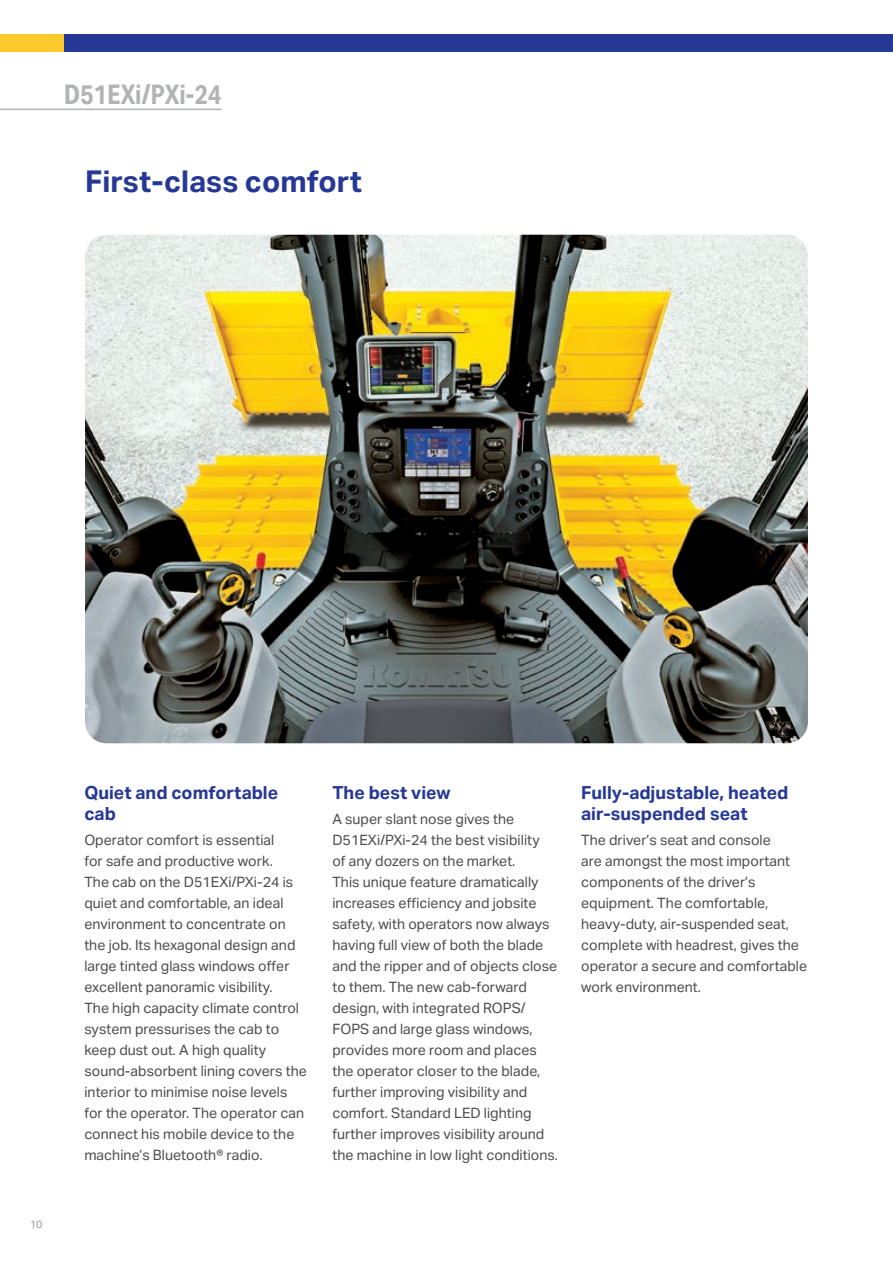
<style>
.page{position:relative;width:893px;height:1263px;background:#fff}
.page>*{position:absolute;margin:0;border:0;box-sizing:border-box;transform-origin:0 0}
.t1{font:700 30px "Aktiv Grotesk";color:#263895}
.t2{font:700 27px "Aktiv Grotesk Cd";color:#b2b3b7}
.t3{font:700 18px/21px "Aktiv Grotesk";color:#263895}
.t4{font:14.25px/21px "Aktiv Grotesk";color:#4b4c4d}
.t5{font:10.5px "Aktiv Grotesk";color:#939598}
</style>
<div class="page">
<img style="left:85px;top:235px;width:723px;height:508px">
<hr style="left:0;top:109px;width:221px;height:1px;background:#b2b3b7">
<div style="left:0;top:34px;width:143px;height:17px;background:#fec92d"></div>
<div style="left:64px;top:34px;width:829px;height:17px;background:#263895"></div>
<h2 class="t2" style="left:64px;top:79px;width:159px">D51EXi/PXi-24</h2>
<h1 class="t1" style="left:85px;top:164px;width:278px">First-class comfort</h1>
<p class="t5" style="left:30px;top:1218px;width:14px">10</p>
<p class="t3" style="left:84px;top:782px;width:195px">Quiet and comfortable cab</p>
<p class="t4" style="left:84px;top:829px;width:224px">Operator comfort is essential<br>for safe and productive work.<br>The cab on the D51EXi/PXi-24 is quiet and comfortable, an ideal environment to concentrate on the job. Its hexagonal design and large tinted glass windows offer excellent panoramic visibility.<br>The high capacity climate control system pressurises the cab to keep dust out. A high quality sound-absorbent lining covers the interior to minimise noise levels for the operator. The operator can connect his mobile device to the machine’s Bluetooth® radio.</p>
<p class="t3" style="left:332px;top:782px;width:120px">The best view</p>
<p class="t4" style="left:332px;top:808px;width:227px">A super slant nose gives the<br>D51EXi/PXi-24 the best visibility<br>of any dozers on the market.<br>This unique feature dramatically increases efficiency and jobsite safety, with operators now always having full view of both the blade and the ripper and of objects close to them. The new cab-forward design, with integrated ROPS/<br>FOPS and large glass windows, provides more room and places the operator closer to the blade, further improving visibility and comfort. Standard LED lighting further improves visibility around the machine in low light conditions.</p>
<p class="t3" style="left:581px;top:782px;width:209px">Fully-adjustable, heated air-suspended seat</p>
<p class="t4" style="left:581px;top:829px;width:228px">The driver’s seat and console<br>are amongst the most important components of the driver’s equipment. The comfortable, heavy-duty, air-suspended seat, complete with headrest, gives the operator a secure and comfortable work environment.</p>
</div>
